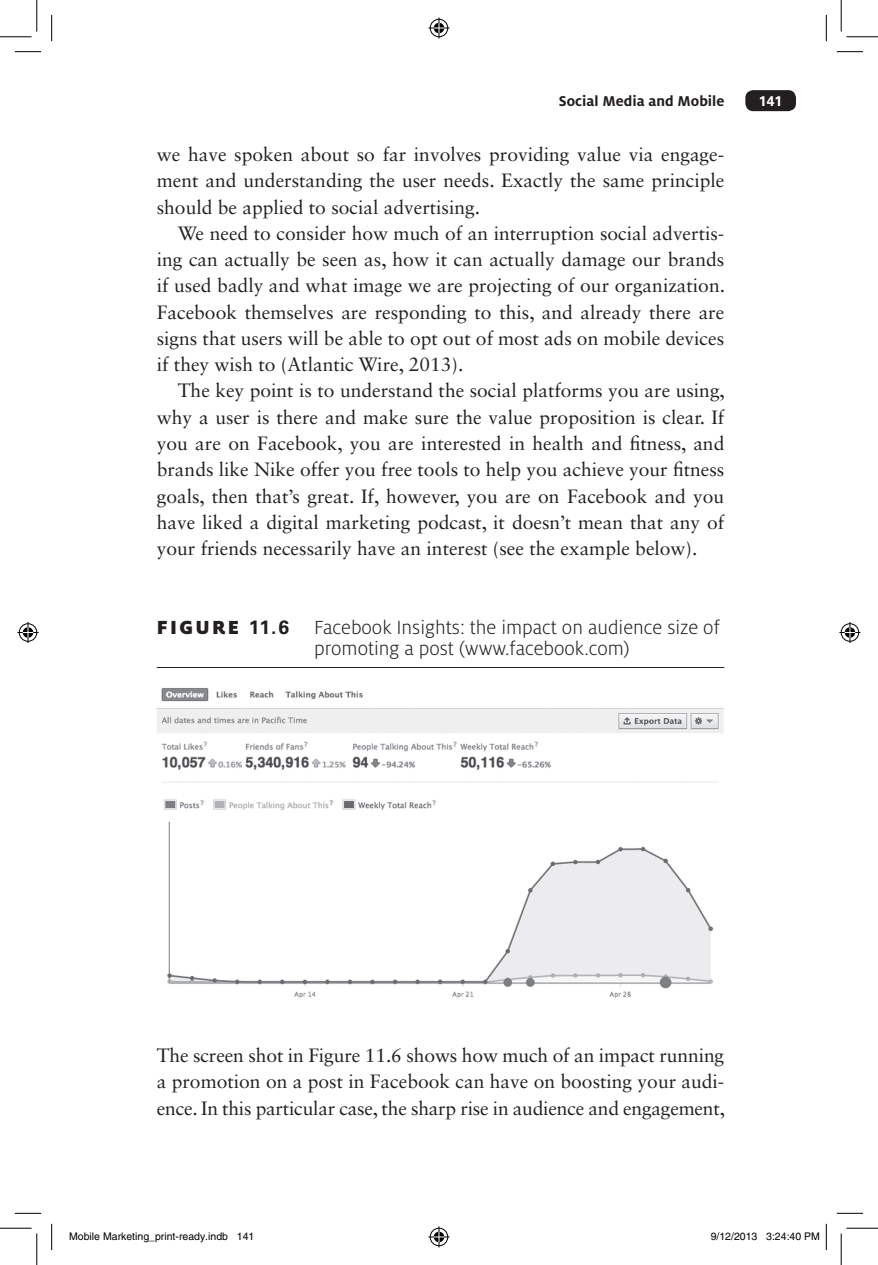
<style>
.page{position:relative;width:878px;height:1265px;background:#fff}
.page>*{position:absolute;margin:0;border:0;box-sizing:border-box;transform-origin:0 0}
.t1{font:300 21px/21px "Milo OT";color:#231f20}
.t2{font:19.25px/26.2px "Sabon LT Std";color:#231f20;text-align:justify}
.t3{font:700 15.75px "Milo OT";color:#231f20}
.t4{font:700 14px "Univers";color:#fff}
.t5{font:10.5px "Helvetica";color:#000}
.s1{font-weight:900}
.s2{font-family:"Univers LT Std";font-weight:700;font-size:19.25px}
</style>
<div class="page">
<div style="left:745px;top:90px;width:50px;height:21px;background:#231f20;border-radius:8px"></div>
<hr style="left:157px;top:667px;width:567px;height:1px;background:#231f20">
<img style="left:157px;top:688px;width:567px;height:310px">
<svg style="left:15px;top:51px;width:26px;height:1px"></svg>
<svg style="left:836px;top:51px;width:26px;height:1px"></svg>
<svg style="left:15px;top:1212px;width:26px;height:1px"></svg>
<svg style="left:837px;top:1212px;width:25px;height:1px"></svg>
<svg style="left:51px;top:15px;width:1px;height:26px"></svg>
<svg style="left:51px;top:1223px;width:1px;height:26px"></svg>
<svg style="left:825px;top:15px;width:1px;height:26px"></svg>
<svg style="left:825px;top:1224px;width:1px;height:25px"></svg>
<hr style="left:0;top:36px;width:32px;height:1px;background:#000">
<hr style="left:846px;top:36px;width:31px;height:1px;background:#000">
<hr style="left:0;top:1227px;width:32px;height:1px;background:#000">
<hr style="left:846px;top:1227px;width:31px;height:1px;background:#000">
<hr style="left:36px;top:0;width:1px;height:32px;background:#000">
<hr style="left:36px;top:1233px;width:1px;height:31px;background:#000">
<hr style="left:840px;top:0;width:1px;height:32px;background:#000">
<hr style="left:840px;top:1233px;width:1px;height:31px;background:#000">
<svg style="left:428px;top:18px;width:21px;height:21px"></svg>
<svg style="left:428px;top:1226px;width:21px;height:21px"></svg>
<svg style="left:18px;top:622px;width:21px;height:21px"></svg>
<svg style="left:839px;top:622px;width:21px;height:21px"></svg>
<p class="t3" style="left:558px;top:92px;width:167px">Social Media and Mobile</p>
<p class="t4" style="left:758px;top:92px;width:25px">141</p>
<p class="t2" style="left:157px;top:141px;width:568px">we have spoken about so far involves providing value via engage&shy;ment and understanding the user needs. Exactly the same principle should be applied to social advertising.</p>
<p class="t2" style="left:157px;top:220px;width:569px;text-indent:21px">We need to consider how much of an interruption social advertis&shy;ing can actually be seen as, how it can actually damage our brands if used badly and what image we are projecting of our organization.<br>Facebook themselves are responding to this, and already there are signs that users will be able to opt out of most ads on mobile devices if they wish to (Atlantic Wire, 2013).</p>
<p class="t2" style="left:157px;top:377px;width:569px;text-indent:21px">The key point is to understand the social platforms you are using, why a user is there and make sure the value proposition is clear. If you are on Facebook, you are interested in health and fitness, and brands like Nike offer you free tools to help you achieve your fitness goals, then that’s great. If, however, you are on Facebook and you have liked a digital marketing podcast, it doesn’t mean that any of your friends necessarily have an interest (see the example below).</p>
<p class="t1" style="left:314px;top:617px;width:407px;text-indent:-157px"><span class="s1">FIGURE</span> <span class="s2">11.6</span> Facebook Insights: the impact on audience size of promoting a post (www.facebook.com)</p>
<p class="t2" style="left:157px;top:1041px;width:569px">The screen shot in Figure 11.6 shows how much of an impact running a promotion on a post in Facebook can have on boosting your audi&shy;ence. In this particular case, the sharp rise in audience and engagement,</p>
<p class="t5" style="left:69px;top:1229px;width:186px">Mobile Marketing_print-ready.indb 141</p>
<p class="t5" style="left:710px;top:1229px;width:111px">9/12/2013 3:24:40 PM</p>
</div>
